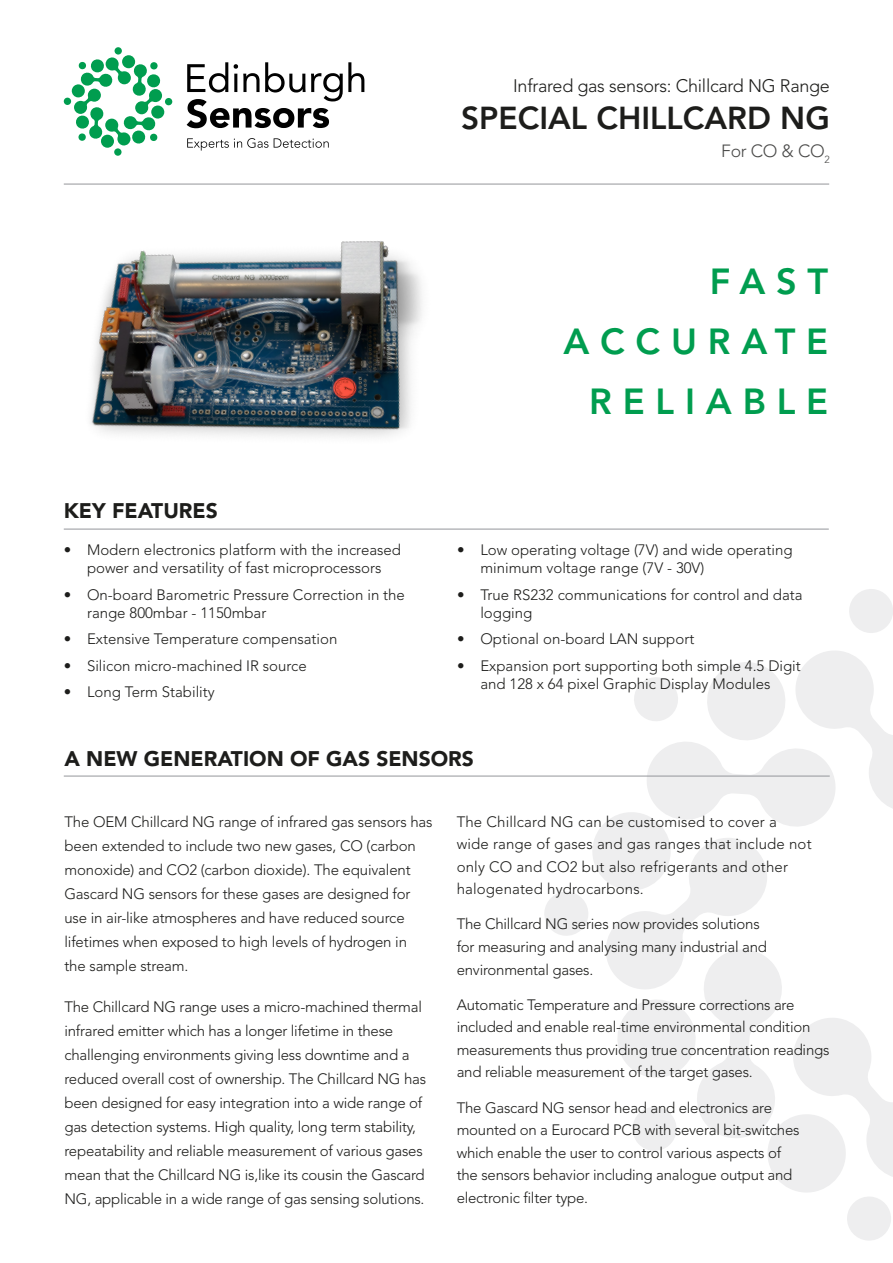
<style>
.page{position:relative;width:893px;height:1263px;background:#fff}
.page>*{position:absolute;margin:0;border:0;box-sizing:border-box;transform-origin:0 0}
.Cover_Header{font:800 36px/60px "Avenir LT Std";letter-spacing:.3em;color:#009d4f;text-align:right}
.Header_-_Product_Nam{font:800 31.5px "Avenir LT Std";color:#1d1d1b}
.Sub_Header{font:900 21px "Avenir LT Std";color:#1d1d1b}
.Sub_Header_-_Product{font:300 18px "Avenir LT Std";letter-spacing:-.015em;color:#1d1d1b}
.Sub_Header_-_Product-2{font:300 17.55px "Avenir LT Std";letter-spacing:-.015em;color:#4a4a49}
.Body_-_10pt{font:300 15px/24px "Avenir LT Std";letter-spacing:-.015em;color:#1d1d1b}
.Body_-_10pt-2{font:300 15px/22.5px "Avenir LT Std";letter-spacing:.01em;color:#1d1d1b}
</style>
<div class="page">
<svg style="left:849px;top:589px;width:44px;height:44px"></svg>
<svg style="left:544px;top:651px;width:349px;height:590px"></svg>
<hr style="left:64px;top:529px;width:765px;height:1px;background:#94969a">
<hr style="left:64px;top:776px;width:766px;height:1px;background:#94969a">
<hr style="left:64px;top:184px;width:765px;height:1px;background:#94969a">
<div style="left:151px;top:105px;width:13px;height:14px;background:#009d4f;border-radius:50%"></div>
<div style="left:165px;top:98px;width:7px;height:7px;background:#009d4f;border-radius:50%"></div>
<svg style="left:122px;top:55px;width:13px;height:13px"></svg>
<div style="left:114px;top:47px;width:8px;height:8px;background:#009d4f;border-radius:50%"></div>
<div style="left:72px;top:84px;width:13px;height:14px;background:#009d4f;border-radius:50%"></div>
<div style="left:64px;top:98px;width:7px;height:7px;background:#009d4f;border-radius:50%"></div>
<svg style="left:101px;top:134px;width:13px;height:14px"></svg>
<svg style="left:74px;top:57px;width:88px;height:89px"></svg>
<div style="left:114px;top:148px;width:8px;height:8px;background:#009d4f;border-radius:50%"></div>
<svg style="left:187px;top:62px;width:177px;height:66px"></svg>
<svg style="left:187px;top:138px;width:81px;height:13px"></svg>
<svg style="left:274px;top:138px;width:55px;height:10px"></svg>
<img style="left:90px;top:241px;width:332px;height:196px">
<p class="Sub_Header_-_Product" style="left:513px;top:75px;width:318px">Infrared gas sensors: Chillcard NG Range</p>
<p class="Header_-_Product_Nam" style="left:461px;top:100px;width:370px">SPECIAL CHILLCARD NG</p>
<p class="Sub_Header_-_Product-2" style="left:721px;top:141px;width:110px">For CO &amp; CO<sub>2</sub></p>
<p class="Sub_Header" style="left:64px;top:498px;width:156px">KEY FEATURES</p>
<p class="Body_-_10pt" style="left:64px;top:541px;width:339px;line-height:18px;text-align:center">• Modern electronics platform with the increased power and versatility of fast microprocessors</p>
<p class="Body_-_10pt" style="left:87px;top:585px;width:319px;line-height:18px;text-indent:-23px">• On-board Barometric Pressure Correction in the range 800mbar - 1150mbar</p>
<p class="Body_-_10pt" style="left:64px;top:627px;width:275px">• Extensive Temperature compensation</p>
<p class="Body_-_10pt" style="left:64px;top:653px;width:245px">• Silicon micro-machined IR source</p>
<p class="Body_-_10pt" style="left:64px;top:680px;width:153px">• Long Term Stability</p>
<p class="Cover_Header" style="left:563px;top:252px;width:266px">FAST<br>ACCURATE<br>RELIABLE</p>
<p class="Body_-_10pt" style="left:480px;top:541px;width:314px;line-height:18px;text-indent:-23px">• Low operating voltage (7V) and wide operating minimum voltage range (7V - 30V)</p>
<p class="Body_-_10pt" style="left:480px;top:585px;width:324px;line-height:18px;text-indent:-23px">• True RS232 communications for control and data logging</p>
<p class="Body_-_10pt" style="left:457px;top:627px;width:239px">• Optional on-board LAN support</p>
<p class="Body_-_10pt" style="left:457px;top:656px;width:345px;line-height:18px;text-align:center">• Expansion port supporting both simple 4.5 Digit and 128 x 64 pixel Graphic Display Modules</p>
<p class="Sub_Header" style="left:64px;top:745px;width:411px">A NEW GENERATION OF GAS SENSORS</p>
<p class="Body_-_10pt" style="left:64px;top:810px;width:370px">The OEM Chillcard NG range of infrared gas sensors has been extended to include two new gases, CO (carbon monoxide) and CO2 (carbon dioxide). The equivalent Gascard NG sensors for these gases are designed for use in air-like atmospheres and have reduced source lifetimes when exposed to high levels of hydrogen in<br>the sample stream.</p>
<p class="Body_-_10pt" style="left:64px;top:995px;width:363px">The Chillcard NG range uses a micro-machined thermal infrared emitter which has a longer lifetime in these challenging environments giving less downtime and a reduced overall cost of ownership. The Chillcard NG has been designed for easy integration into a wide range of gas detection systems. High quality, long term stability, repeatability and reliable measurement of various gases mean that the Chillcard NG is,like its cousin the Gascard NG, applicable in a wide range of gas sensing solutions.</p>
<p class="Body_-_10pt-2" style="left:457px;top:810px;width:356px">The Chillcard NG can be customised to cover a wide range of gases and gas ranges that include not only CO and CO2 but also refrigerants and other halogenated hydrocarbons.</p>
<p class="Body_-_10pt" style="left:457px;top:913px;width:312px;line-height:22.5px">The Chillcard NG series now provides solutions for measuring and analysing many industrial and environmental gases.</p>
<p class="Body_-_10pt" style="left:457px;top:993px;width:374px;line-height:22.5px">Automatic Temperature and Pressure corrections are included and enable real-time environmental condition measurements thus providing true concentration readings and reliable measurement of the target gases.</p>
<p class="Body_-_10pt" style="left:457px;top:1096px;width:344px;line-height:22.5px">The Gascard NG sensor head and electronics are mounted on a Eurocard PCB with several bit-switches which enable the user to control various aspects of the sensors behavior including analogue output and electronic filter type.</p>
</div>
